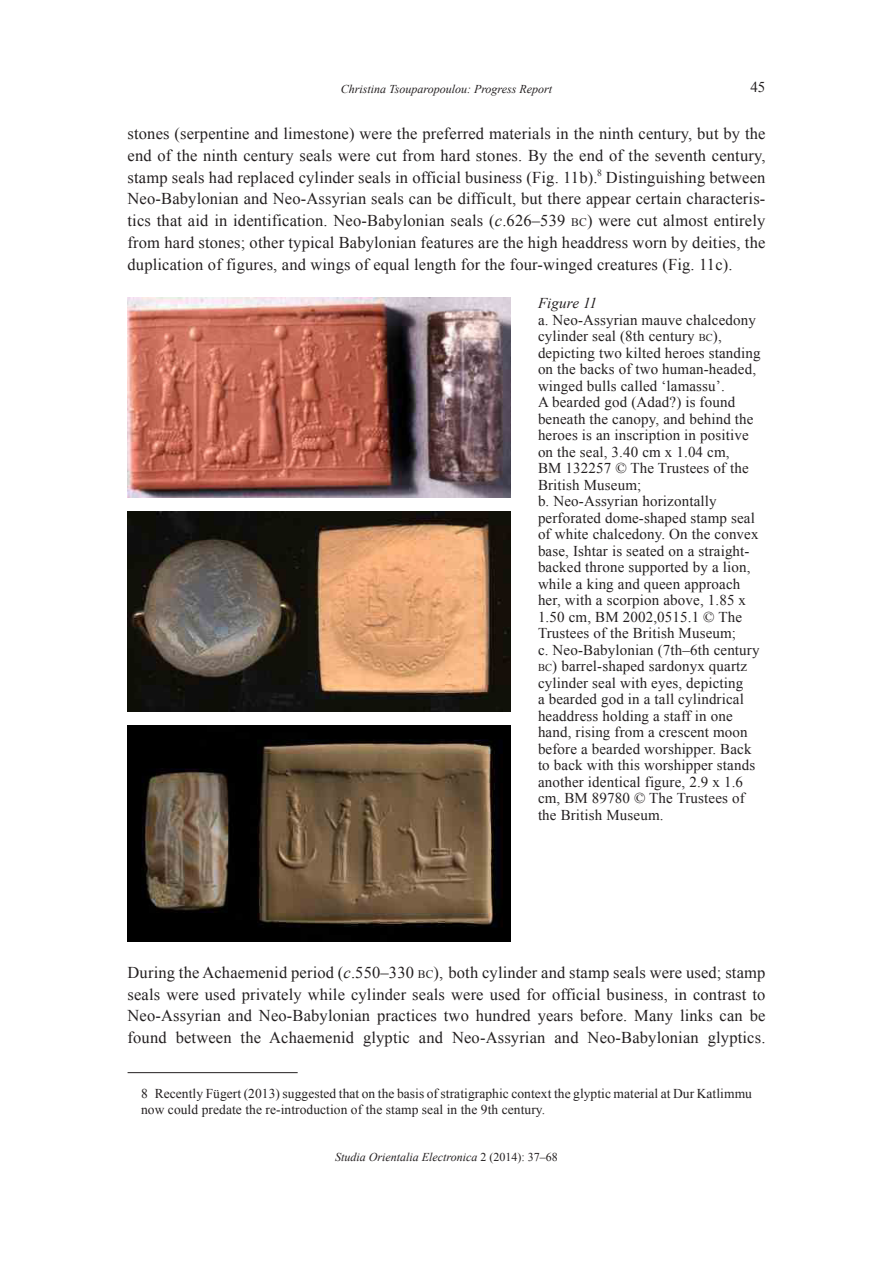
<style>
.page{position:relative;width:893px;height:1263px;background:#fff}
.page>*{position:absolute;margin:0;border:0;box-sizing:border-box;transform-origin:0 0}
.StOr_-_Footnote{font:16.5px/21.8px "Times New Roman";letter-spacing:.01em;color:#231f20;text-align:justify}
.StOr_-_Normal_Init{font:16.5px/21.8px "Times New Roman";letter-spacing:.01em;color:#231f20;text-align:justify}
.StOr_-_Caption_2{font:15px/16.5px "Times New Roman";letter-spacing:.01em;color:#231f20}
.StOr_-_Footnote-2{font:13.5px/16.5px "Times New Roman";letter-spacing:.005em;color:#231f20}
.t1{font:italic 12px "Times New Roman";color:#231f20}
.StOr_-_Normal_Init-2{font:9.6px "Times New Roman";color:#231f20}
.s1{font-style:italic}
.s2{font-size:11.55px}
.s3{font-size:10.5px}
.s4{font-style:normal}
</style>
<div class="page">
<hr style="left:128px;top:1072px;width:170px;height:1px;background:#231f20">
<img style="left:128px;top:298px;width:382px;height:199px">
<img style="left:128px;top:511px;width:382px;height:200px">
<img style="left:128px;top:725px;width:382px;height:216px">
<p class="t1" style="left:341px;top:81px;width:213px">Christina Tsouparopoulou: Progress Report</p>
<p class="StOr_-_Caption_2" style="left:750px;top:78px;width:16px">45</p>
<p class="StOr_-_Footnote" style="left:128px;top:122px;width:639px">stones (serpentine and limestone) were the preferred materials in the ninth century, but by the end of the ninth century seals were cut from hard stones. By the end of the seventh century, stamp seals had replaced cylinder seals in official business (Fig. 11b). Distinguishing between Neo-Babylonian and Neo-Assyrian seals can be difficult, but there appear certain characteris&shy;tics that aid in identification. Neo-Babylonian seals (<span class="s1">c</span>.626–539 <span class="s2">BC</span>) were cut almost entirely from hard stones; other typical Babylonian features are the high headdress worn by deities, the duplication of figures, and wings of equal length for the four-winged creatures (Fig. 11c).</p>
<p class="StOr_-_Normal_Init-2" style="left:597px;top:166px;width:6px">8</p>
<p class="StOr_-_Caption_2" style="left:538px;top:295px;width:224px"><span class="s1">Figure 11<br></span>a. Neo-Assyrian mauve chalcedony cylinder seal (8th century <span class="s3">BC</span>), depicting two kilted heroes standing on the backs of two human-headed, winged bulls called ‘lamassu’.<br>A bearded god (Adad?) is found beneath the canopy, and behind the heroes is an inscription in positive on the seal, 3.40 cm x 1.04 cm,<br>BM 132257 © The Trustees of the<br>British Museum;<br>b. Neo-Assyrian horizontally perforated dome-shaped stamp seal of white chalcedony. On the convex base, Ishtar is seated on a straight&shy;backed throne supported by a lion, while a king and queen approach her, with a scorpion above, 1.85 x<br>1.50 cm, BM 2002,0515.1 © The<br>Trustees of the British Museum;<br>c. Neo-Babylonian (7th–6th century<br><span class="s3">BC</span>) barrel-shaped sardonyx quartz cylinder seal with eyes, depicting<br>a bearded god in a tall cylindrical headdress holding a staff in one hand, rising from a crescent moon before a bearded worshipper. Back to back with this worshipper stands another identical figure, 2.9 x 1.6 cm, BM 89780 © The Trustees of the British Museum.</p>
<p class="StOr_-_Normal_Init" style="left:128px;top:961px;width:639px">During the Achaemenid period (<span class="s1">c</span>.550–330 <span class="s2">BC</span>),<sup>8</sup>both cylinder and stamp seals were used; stamp seals were used privately while cylinder seals were used for official business, in contrast to Neo-Assyrian and Neo-Babylonian practices two hundred years before. Many links can be found between the Achaemenid glyptic and Neo-Assyrian and Neo-Babylonian glyptics.</p>
<p class="StOr_-_Footnote-2" style="left:141px;top:1085px;width:612px">8 Recently Fügert (2013) suggested that on the basis of stratigraphic context the glyptic material at Dur Katlimmu now could predate the re-introduction of the stamp seal in the 9th century.</p>
<p class="t1" style="left:335px;top:1148px;width:224px">Studia Orientalia Electronica <span class="s4">2 (2014): 37–68</span></p>
</div>
